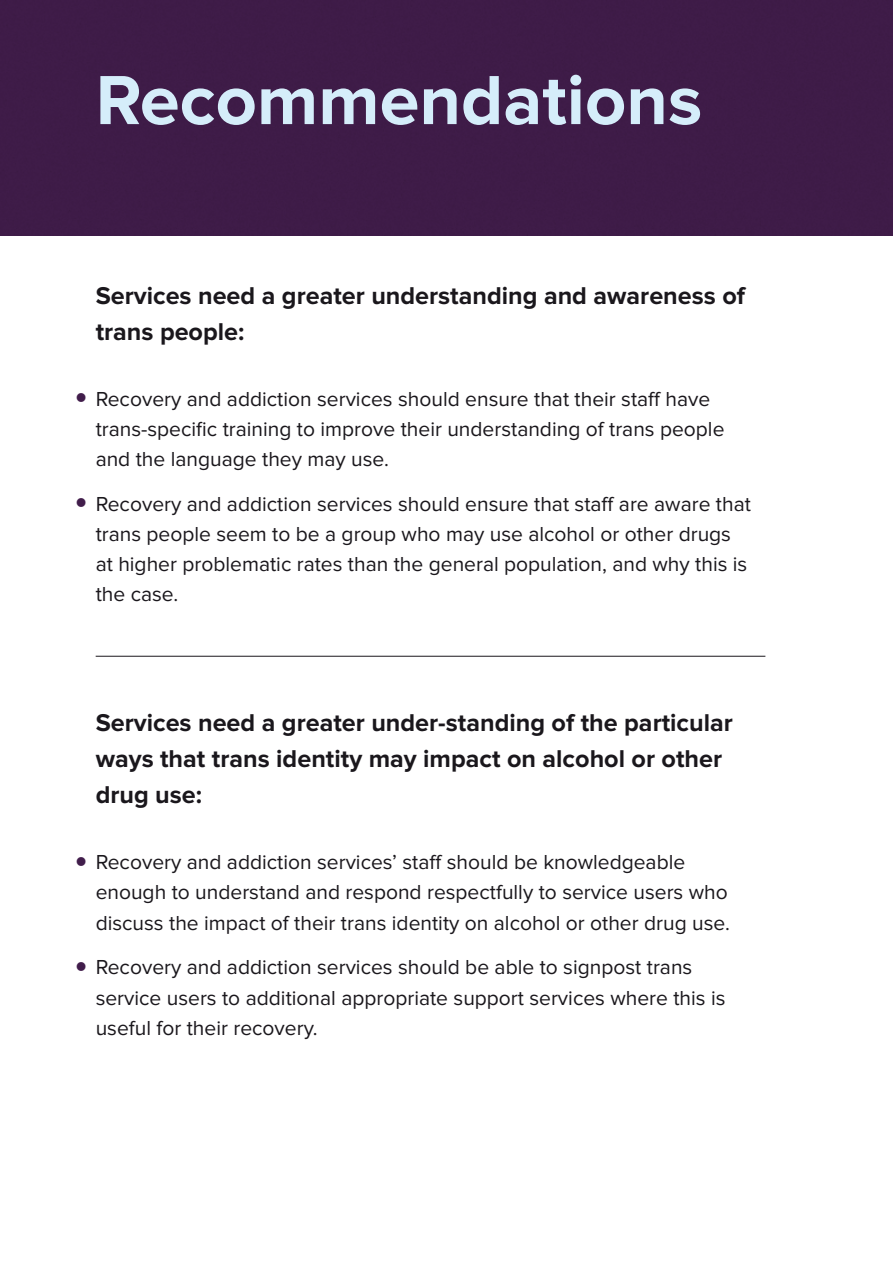
<style>
.page{position:relative;width:893px;height:1263px;background:#fff}
.page>*{position:absolute;margin:0;border:0;box-sizing:border-box;transform-origin:0 0}
.t1{font:700 72px "Proxima Nova";color:#d5edfa}
.t2{font:700 25.2px/36px "Proxima Nova";color:#1a171c}
.t3{font:21px/30px "Proxima Nova";color:#1a171c}
.s1{font-family:"Arial";font-weight:900;font-size:27px;color:#411d4b}
</style>
<div class="page">
<div style="left:0;top:0;width:893px;height:235px;background:#3e1b48"></div>
<hr style="left:96px;top:656px;width:669px;height:1px;background:#1a171c">
<h1 class="t1" style="left:96px;top:59px;width:608px">Recommendations</h1>
<p class="t2" style="left:96px;top:278px;width:651px">Services need a greater understanding and awareness of trans people:</p>
<p class="t3" style="left:96px;top:384px;width:630px;text-indent:-21px"><span class="s1">•</span> Recovery and addiction services should ensure that their staff have trans-specific training to improve their understanding of trans people and the language they may use.</p>
<p class="t3" style="left:96px;top:489px;width:657px;text-indent:-21px"><span class="s1">•</span> Recovery and addiction services should ensure that staff are aware that trans people seem to be a group who may use alcohol or other drugs at higher problematic rates than the general population, and why this is the case.</p>
<p class="t2" style="left:96px;top:706px;width:639px">Services need a greater under-standing of the particular ways that trans identity may impact on alcohol or other drug use:</p>
<p class="t3" style="left:96px;top:848px;width:636px;text-indent:-21px"><span class="s1">•</span> Recovery and addiction services’ staff should be knowledgeable enough to understand and respond respectfully to service users who discuss the impact of their trans identity on alcohol or other drug use.</p>
<p class="t3" style="left:96px;top:953px;width:631px;text-indent:-21px"><span class="s1">•</span> Recovery and addiction services should be able to signpost trans service users to additional appropriate support services where this is useful for their recovery.</p>
</div>
